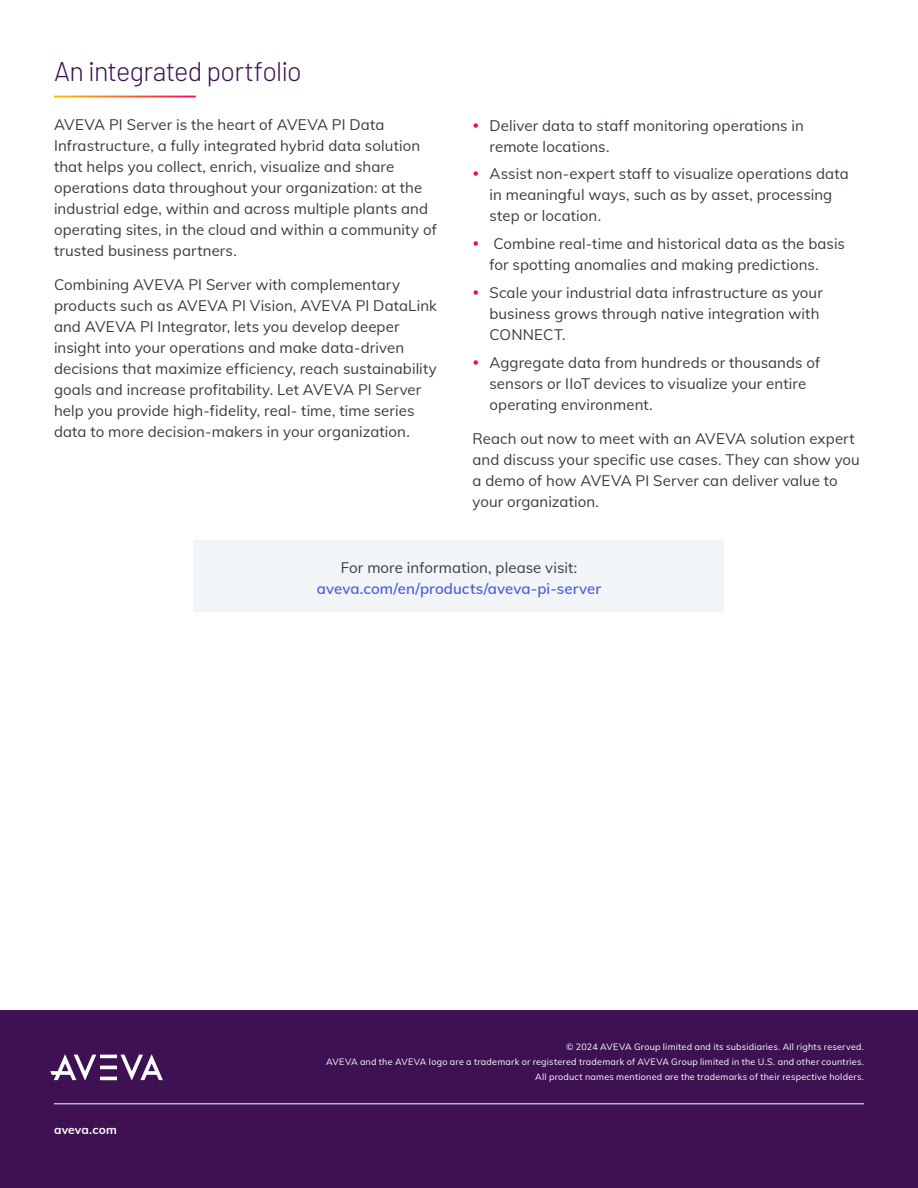
<style>
.page{position:relative;width:918px;height:1188px;background:#fff}
.page>*{position:absolute;margin:0;border:0;box-sizing:border-box;transform-origin:0 0}
.H3_Internal_Pages{font:300 27px "Barlow";letter-spacing:-.025em;color:#3d1152}
.Body_Copy{font:15px/21px "Muli";letter-spacing:.005em;color:#363d42}
.Body_Copy-2{font:600 15px/21px "Muli";letter-spacing:.005em;color:#4d5ee0;text-align:center}
.t1{font:700 12px "Muli";letter-spacing:.015em;color:#fff}
.t2{font:9px/15px "Muli";letter-spacing:.025em;color:#fff;text-align:right}
.s1{font-weight:400;color:#363d42}
</style>
<div class="page">
<div style="left:0;top:1010px;width:918px;height:178px;background:#3d1152"></div>
<hr style="left:100px;top:1077px;width:17px;height:3px;background:#fff">
<hr style="left:100px;top:1066px;width:17px;height:3px;background:#fff">
<hr style="left:100px;top:1055px;width:17px;height:3px;background:#fff">
<svg style="left:50px;top:1055px;width:46px;height:25px"></svg>
<svg style="left:121px;top:1055px;width:42px;height:25px"></svg>
<hr style="left:54px;top:1104px;width:810px;height:1px;background:#fff">
<div style="left:194px;top:540px;width:530px;height:71px;background:#f2f5f7"></div>
<p class="H3_Internal_Pages" style="left:54px;top:52px;width:249px">An integrated portfolio</p>
<p class="Body_Copy" style="left:54px;top:113px;width:384px">AVEVA PI Server is the heart of AVEVA PI Data Infrastructure, a fully integrated hybrid data solution that helps you collect, enrich, visualize and share operations data throughout your organization: at the industrial edge, within and across multiple plants and operating sites, in the cloud and within a community of trusted business partners.</p>
<p class="Body_Copy" style="left:54px;top:274px;width:384px">Combining AVEVA PI Server with complementary products such as AVEVA PI Vision, AVEVA PI DataLink and AVEVA PI Integrator, lets you develop deeper insight into your operations and make data-driven decisions that maximize efficiency, reach sustainability goals and increase profitability. Let AVEVA PI Server help you provide high-fidelity, real- time, time series data to more decision-makers in your organization.</p>
<p class="Body_Copy" style="left:490px;top:114px;width:316px">Deliver data to staff monitoring operations in remote locations.</p>
<p class="Body_Copy" style="left:490px;top:163px;width:361px">Assist non-expert staff to visualize operations data in meaningful ways, such as by asset, processing step or location.</p>
<p class="Body_Copy" style="left:490px;top:232px;width:357px">Combine real-time and historical data as the basis for spotting anomalies and making predictions.</p>
<p class="Body_Copy" style="left:490px;top:281px;width:335px">Scale your industrial data infrastructure as your business grows through native integration with<br>CONNECT.</p>
<p class="Body_Copy" style="left:490px;top:351px;width:332px">Aggregate data from hundreds or thousands of sensors or IIoT devices to visualize your entire operating environment.</p>
<p class="Body_Copy" style="left:472px;top:427px;width:389px">Reach out now to meet with an AVEVA solution expert and discuss your specific use cases. They can show you a demo of how AVEVA PI Server can deliver value to your organization.</p>
<p class="Body_Copy-2" style="left:317px;top:556px;width:286px"><span class="s1">For more information, please visit: </span>aveva.com/en/products/aveva-pi-server</p>
<p class="t1" style="left:54px;top:1121px;width:64px">aveva.com</p>
<p class="t2" style="left:326px;top:1039px;width:539px">© 2024 AVEVA Group limited and its subsidiaries. All rights reserved.<br>AVEVA and the AVEVA logo are a trademark or registered trademark of AVEVA Group limited in the U.S. and other countries.<br>All product names mentioned are the trademarks of their respective holders.</p>
</div>
